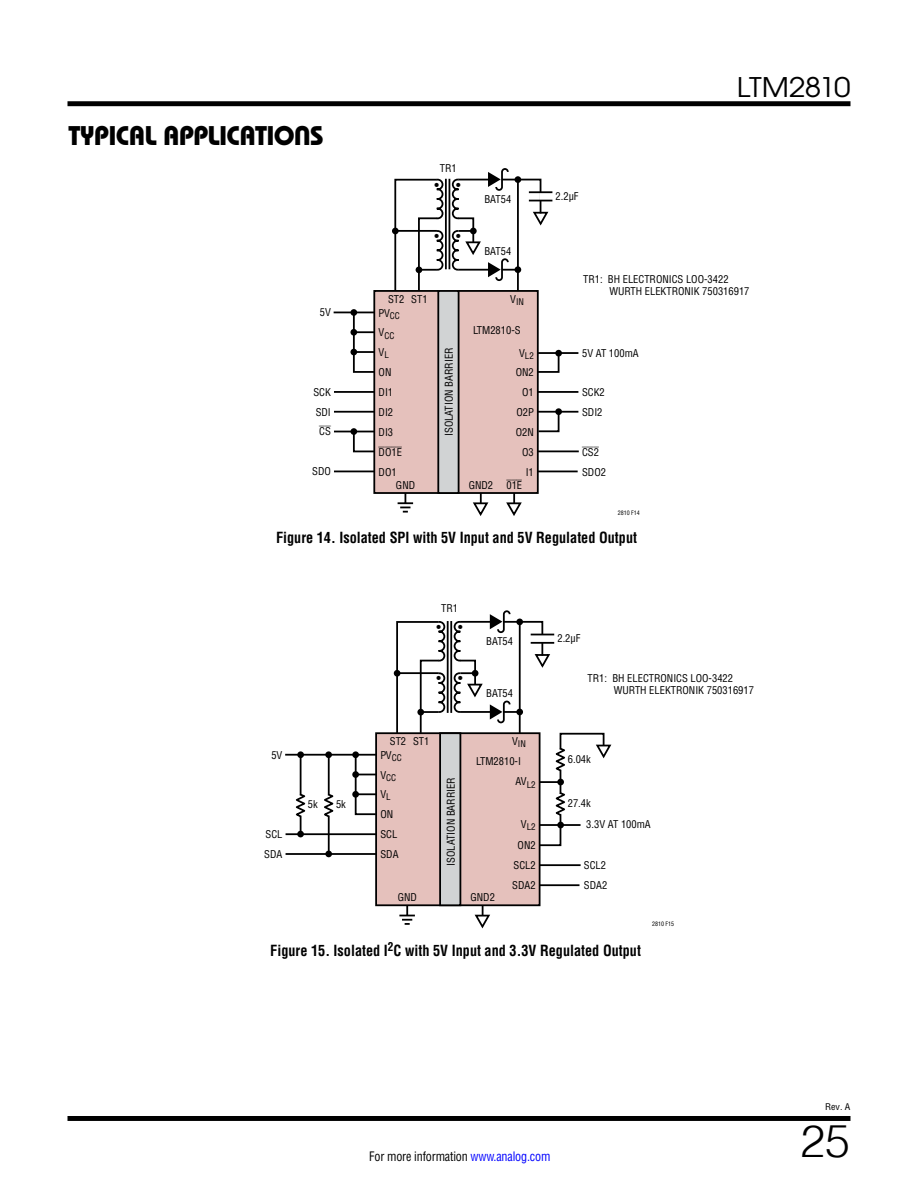
<style>
.page{position:relative;width:918px;height:1188px;background:#fff}
.page>*{position:absolute;margin:0;border:0;box-sizing:border-box;transform-origin:0 0}
.t1{font:300 45px "Helvetica";color:#000}
.t2{font:27px "Linear Bauhaus";letter-spacing:-.02em;color:#000}
.t3{font:27px "Avant Garde";letter-spacing:-.03em;color:#000;scale:1.1 1}
.t4{font:700 15px "Linear Helv Cond";color:#000;scale:.95 1}
.t5{font:condensed 13.5px "Helvetica";color:#000}
.t6{font:12.75px "Linear Helv Cond";letter-spacing:-.015em;color:#000;scale:.95 1}
.t7{font:10.5px/20px "Linear Helv Cond";color:#000}
.t8{font:10.5px "Linear Helv Cond Ovr";color:#000}
.t9{font:9px "Linear Helv Cond";color:#000}
.t10{font:9px "Linear Helv Cond";color:#000;scale:1.1 1}
.t11{font:condensed 6px "Helvetica";color:#000}
.s1{color:#00f}
</style>
<div class="page">
<div style="left:68px;top:1116px;width:782px;height:5px;background:#000"></div>
<div style="left:68px;top:101px;width:782px;height:5px;background:#000"></div>
<hr style="left:334px;top:312px;width:40px;height:1px;background:#000">
<svg style="left:352px;top:311px;width:21px;height:62px"></svg>
<hr style="left:334px;top:431px;width:41px;height:1px;background:#000">
<hr style="left:334px;top:411px;width:41px;height:2px;background:#000">
<hr style="left:334px;top:391px;width:41px;height:2px;background:#000">
<svg style="left:353px;top:430px;width:20px;height:23px"></svg>
<hr style="left:334px;top:471px;width:40px;height:1px;background:#000">
<div style="left:374px;top:291px;width:164px;height:202px;background:#e5c1bc"></div>
<div style="left:373px;top:290px;width:166px;height:204px;border:2px solid #000"></div>
<div style="left:350px;top:309px;width:7px;height:7px;background:#000;border-radius:50%"></div>
<div style="left:392px;top:228px;width:7px;height:6px;background:#000;border-radius:50%"></div>
<div style="left:350px;top:329px;width:7px;height:7px;background:#000;border-radius:50%"></div>
<div style="left:350px;top:349px;width:7px;height:6px;background:#000;border-radius:50%"></div>
<div style="left:350px;top:428px;width:7px;height:7px;background:#000;border-radius:50%"></div>
<svg style="left:536px;top:351px;width:24px;height:23px"></svg>
<svg style="left:537px;top:410px;width:23px;height:23px"></svg>
<hr style="left:538px;top:450px;width:41px;height:2px;background:#000">
<hr style="left:538px;top:411px;width:40px;height:2px;background:#000">
<hr style="left:538px;top:352px;width:40px;height:2px;background:#000">
<hr style="left:538px;top:391px;width:40px;height:2px;background:#000">
<hr style="left:538px;top:471px;width:40px;height:1px;background:#000">
<div style="left:555px;top:408px;width:7px;height:7px;background:#000;border-radius:50%"></div>
<div style="left:555px;top:350px;width:7px;height:7px;background:#000;border-radius:50%"></div>
<svg style="left:398px;top:493px;width:15px;height:20px"></svg>
<div style="left:438px;top:291px;width:21px;height:202px;background:#d1d3d4"></div>
<div style="left:437px;top:290px;width:22px;height:204px;border:2px solid #000"></div>
<svg style="left:472px;top:493px;width:18px;height:23px"></svg>
<svg style="left:505px;top:493px;width:18px;height:23px"></svg>
<hr style="left:449px;top:179px;width:1px;height:90px;background:#000">
<hr style="left:445px;top:179px;width:2px;height:90px;background:#000">
<svg style="left:394px;top:178px;width:50px;height:114px"></svg>
<hr style="left:517px;top:179px;width:2px;height:112px;background:#000">
<svg style="left:451px;top:168px;width:101px;height:114px"></svg>
<hr style="left:285px;top:754px;width:91px;height:2px;background:#000">
<svg style="left:354px;top:753px;width:21px;height:63px"></svg>
<hr style="left:286px;top:853px;width:91px;height:2px;background:#000">
<hr style="left:286px;top:833px;width:91px;height:2px;background:#000">
<div style="left:376px;top:733px;width:164px;height:172px;background:#e5c1bc"></div>
<div style="left:375px;top:732px;width:166px;height:174px;border:2px solid #000"></div>
<div style="left:352px;top:751px;width:7px;height:7px;background:#000;border-radius:50%"></div>
<div style="left:297px;top:751px;width:7px;height:7px;background:#000;border-radius:50%"></div>
<div style="left:325px;top:751px;width:7px;height:7px;background:#000;border-radius:50%"></div>
<div style="left:352px;top:771px;width:7px;height:7px;background:#000;border-radius:50%"></div>
<div style="left:352px;top:791px;width:7px;height:7px;background:#000;border-radius:50%"></div>
<div style="left:297px;top:831px;width:7px;height:6px;background:#000;border-radius:50%"></div>
<div style="left:325px;top:851px;width:7px;height:6px;background:#000;border-radius:50%"></div>
<hr style="left:539px;top:864px;width:42px;height:2px;background:#000">
<hr style="left:539px;top:884px;width:40px;height:2px;background:#000">
<svg style="left:399px;top:905px;width:16px;height:20px"></svg>
<div style="left:440px;top:733px;width:20px;height:172px;background:#d1d3d4"></div>
<div style="left:439px;top:732px;width:22px;height:174px;border:2px solid #000"></div>
<svg style="left:474px;top:905px;width:18px;height:24px"></svg>
<hr style="left:450px;top:621px;width:2px;height:92px;background:#000">
<hr style="left:447px;top:621px;width:2px;height:92px;background:#000">
<svg style="left:395px;top:621px;width:51px;height:114px"></svg>
<hr style="left:519px;top:622px;width:2px;height:111px;background:#000">
<svg style="left:453px;top:610px;width:101px;height:114px"></svg>
<hr style="left:531px;top:642px;width:23px;height:2px;background:#000">
<svg style="left:538px;top:732px;width:74px;height:115px"></svg>
<hr style="left:328px;top:755px;width:2px;height:99px;background:#000">
<svg style="left:324px;top:792px;width:10px;height:27px"></svg>
<hr style="left:300px;top:755px;width:2px;height:79px;background:#000">
<svg style="left:295px;top:792px;width:11px;height:27px"></svg>
<h2 class="t2" style="left:68px;top:119px;width:257px">TYPICAL APPLICATIONS</h2>
<p class="t7" style="left:320px;top:303px;width:13px">5V</p>
<p class="t7" style="left:313px;top:382px;width:19px">SCK<br>SDI</p>
<p class="t8" style="left:319px;top:425px;width:13px">CS</p>
<p class="t7" style="left:312px;top:461px;width:20px">SDO</p>
<h2 class="t3" style="left:737px;top:70px;width:105px">LTM2810</h2>
<p class="t7" style="left:440px;top:158px;width:18px">TR1</p>
<p class="t5" style="left:435px;top:176px;width:28px">• •</p>
<p class="t5" style="left:435px;top:228px;width:28px">• •</p>
<p class="t7" style="left:484px;top:189px;width:28px">BAT54</p>
<p class="t7" style="left:484px;top:241px;width:28px">BAT54</p>
<p class="t7" style="left:388px;top:289px;width:41px">ST2 ST1</p>
<p class="t9" style="left:379px;top:330px;width:17px"><sup>V</sup>CC</p>
<p class="t7" style="left:379px;top:342px;width:12px">V<sub>L</sub></p>
<p class="t7" style="left:379px;top:303px;width:23px">PV<sub>CC</sub></p>
<p class="t7" style="left:379px;top:362px;width:14px">ON</p>
<p class="t7" style="left:379px;top:402px;width:16px">DI2<br>DI3</p>
<p class="t7" style="left:379px;top:462px;width:20px">DO1</p>
<p class="t7" style="left:379px;top:382px;width:16px">DI1</p>
<p class="t8" style="left:379px;top:445px;width:25px">DO1E</p>
<p class="t7" style="left:396px;top:475px;width:21px">GND</p>
<p class="t7" style="left:439px;top:436px;width:90px;rotate:-90deg">ISOLATION BARRIER</p>
<p class="t9" style="left:510px;top:296px;width:15px"><sup>V</sup>IN</p>
<p class="t7" style="left:473px;top:320px;width:49px">LTM2810-S</p>
<p class="t9" style="left:519px;top:350px;width:16px"><sup>V</sup>L2</p>
<p class="t7" style="left:516px;top:363px;width:20px;line-height:19.5px;text-align:right">ON2<br>O1</p>
<p class="t7" style="left:516px;top:402px;width:19px">O2P</p>
<p class="t7" style="left:522px;top:442px;width:13px;text-align:center">O3<br>I1</p>
<p class="t7" style="left:516px;top:422px;width:20px">O2N</p>
<p class="t7" style="left:469px;top:475px;width:26px">GND2</p>
<p class="t8" style="left:506px;top:478px;width:17px">01E</p>
<p class="t7" style="left:556px;top:186px;width:25px">2.2µF</p>
<p class="t7" style="left:609px;top:273px;width:142px;line-height:12.6px;text-indent:-26px">TR1: BH ELECTRONICS LOO-3422<br>WURTH ELEKTRONIK 750316917</p>
<p class="t7" style="left:582px;top:343px;width:58px">5V AT 100mA</p>
<p class="t7" style="left:582px;top:382px;width:24px">SCK2</p>
<p class="t7" style="left:582px;top:402px;width:22px">SDI2</p>
<p class="t8" style="left:582px;top:445px;width:18px">CS2</p>
<p class="t7" style="left:582px;top:462px;width:25px">SDO2</p>
<p class="t11" style="left:618px;top:509px;width:24px">2810 F14</p>
<h3 class="t4" style="left:276px;top:528px;width:382px">Figure 14. Isolated SPI with 5V Input and 5V Regulated Output</h3>
<p class="t7" style="left:441px;top:598px;width:18px">TR1</p>
<p class="t7" style="left:271px;top:745px;width:13px">5V</p>
<p class="t7" style="left:264px;top:824px;width:20px">SCL<br>SDA</p>
<p class="t7" style="left:308px;top:795px;width:11px">5k</p>
<p class="t7" style="left:336px;top:795px;width:11px">5k</p>
<p class="t5" style="left:436px;top:619px;width:28px">• •</p>
<p class="t5" style="left:436px;top:670px;width:28px">• •</p>
<p class="t7" style="left:486px;top:631px;width:28px">BAT54</p>
<p class="t7" style="left:486px;top:684px;width:28px">BAT54</p>
<p class="t7" style="left:557px;top:628px;width:25px">2.2µF</p>
<p class="t7" style="left:614px;top:672px;width:142px;line-height:12.6px;text-indent:-26px">TR1: BH ELECTRONICS LOO-3422<br>WURTH ELEKTRONIK 750316917</p>
<p class="t7" style="left:390px;top:731px;width:41px">ST2 ST1</p>
<p class="t9" style="left:380px;top:772px;width:17px"><sup>V</sup>CC</p>
<p class="t7" style="left:380px;top:784px;width:12px">V<sub>L</sub></p>
<p class="t7" style="left:380px;top:745px;width:23px">PV<sub>CC</sub></p>
<p class="t7" style="left:380px;top:805px;width:14px">ON</p>
<p class="t7" style="left:380px;top:844px;width:20px">SDA</p>
<p class="t7" style="left:380px;top:824px;width:18px">SCL</p>
<p class="t7" style="left:398px;top:887px;width:21px">GND</p>
<p class="t7" style="left:441px;top:866px;width:90px;rotate:-90deg">ISOLATION BARRIER</p>
<p class="t9" style="left:512px;top:738px;width:15px"><sup>V</sup>IN</p>
<p class="t7" style="left:476px;top:751px;width:46px">LTM2810-I</p>
<p class="t7" style="left:515px;top:772px;width:22px">AV<sub>L2</sub></p>
<p class="t7" style="left:568px;top:750px;width:25px">6.04k</p>
<p class="t7" style="left:568px;top:793px;width:25px">27.4k</p>
<p class="t9" style="left:521px;top:821px;width:16px"><sup>V</sup>L2</p>
<p class="t7" style="left:586px;top:815px;width:66px">3.3V AT 100mA</p>
<p class="t7" style="left:470px;top:887px;width:26px">GND2</p>
<p class="t7" style="left:518px;top:836px;width:20px">ON2</p>
<p class="t7" style="left:512px;top:856px;width:25px">SCL2<br>SDA2</p>
<p class="t7" style="left:584px;top:856px;width:24px">SCL2</p>
<p class="t7" style="left:584px;top:875px;width:25px">SDA2</p>
<p class="t11" style="left:652px;top:920px;width:24px">2810 F15</p>
<h3 class="t4" style="left:270px;top:942px;width:392px">Figure 15. Isolated I<sup>2</sup>C with 5V Input and 3.3V Regulated Output</h3>
<p class="t6" style="left:369px;top:1148px;width:192px">For more information <span class="s1">www.analog.com</span></p>
<p class="t10" style="left:825px;top:1102px;width:24px">Rev. A</p>
<h1 class="t1" style="left:800px;top:1103px;width:52px">25</h1>
</div>
